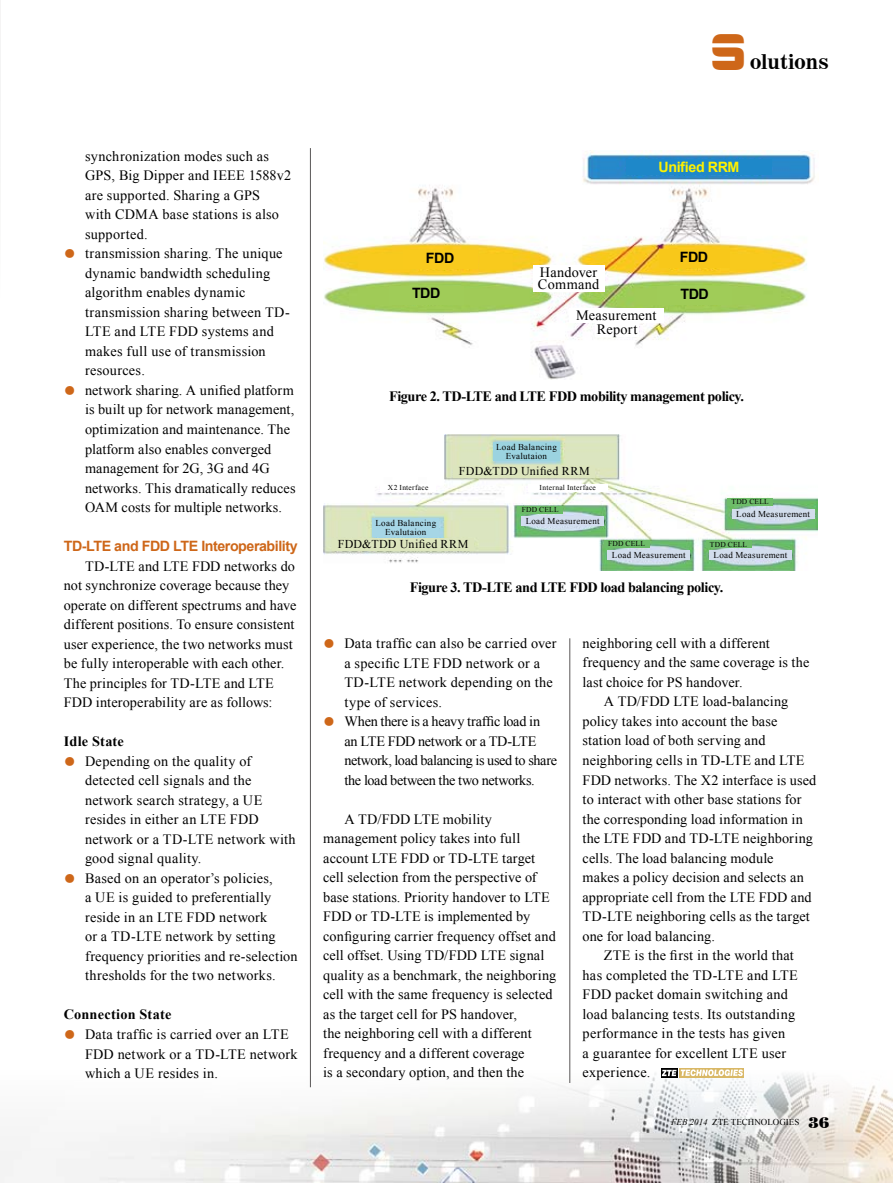
<style>
.page{position:relative;width:893px;height:1183px;background:#fff}
.page>*{position:absolute;margin:0;border:0;box-sizing:border-box;transform-origin:0 0}
.t1{font:700 21px "Century 725 BT";color:#000}
.t2{font:14.25px/19.5px "Times New Roman";letter-spacing:.01em;color:#000}
.t3{font:14.25px/19.5px "Times New Roman";letter-spacing:-.025em;color:#000}
.t4{font:700 14.25px "Times New Roman";letter-spacing:-.03em;color:#000}
.t5{font:700 14.25px "Arial";letter-spacing:-.03em;color:#ce6719}
.t6{font:700 14.25px "Times New Roman";letter-spacing:.015em;color:#000}
.t7{font:700 14.25px "Arial";letter-spacing:-.03em;color:#000}
.t8{font:700 14.25px "Arial";letter-spacing:-.03em;color:#fff100}
.t9{font:12px "Times New Roman";letter-spacing:.035em;color:#000}
.t10{font:9px/9px "Times New Roman";letter-spacing:.03em;color:#000;text-align:center}
.t11{font:9px "Times New Roman";color:#000}
.t12{font:7.5px "Times New Roman";letter-spacing:.03em;color:#000}
.s1{font-family:"ESP";font-weight:400;font-size:45px;color:#ce6719}
.s2{font-family:"Adobe Song Std";font-weight:300;font-size:12px;color:#ce6719}
.s3{font-style:italic}
.s4{font-family:"Century 725 BT";font-weight:900;font-size:15px}
</style>
<div class="page">
<img style="left:0;top:0;width:1px;height:101px">
<img style="left:0;top:1070px;width:893px;height:112px">
<img style="left:323px;top:150px;width:492px;height:229px">
<img style="left:323px;top:434px;width:494px;height:136px">
<hr style="left:310px;top:148px;width:1px;height:938px;background:#595757">
<hr style="left:570px;top:638px;width:1px;height:444px;background:#595757">
<div style="left:403px;top:250px;width:74px;height:18px;background:#f9ca1d"></div>
<div style="left:626px;top:159px;width:146px;height:15px;background:#1e88c9"></div>
<div style="left:389px;top:286px;width:74px;height:18px;background:#a0cc58"></div>
<div style="left:657px;top:286px;width:75px;height:19px;background:#a0cc58"></div>
<div style="left:659px;top:249px;width:70px;height:18px;background:#f8c81a"></div>
<div style="left:533px;top:265px;width:71px;height:26px;background:#fff"></div>
<div style="left:493px;top:442px;width:67px;height:18px;background:#9bd3e0"></div>
<div style="left:521px;top:516px;width:83px;height:9px;background:#d2ddef"></div>
<div style="left:608px;top:550px;width:82px;height:9px;background:#d2ddec"></div>
<div style="left:709px;top:550px;width:83px;height:9px;background:#d2ddec"></div>
<div style="left:732px;top:509px;width:82px;height:9px;background:#d2ddec"></div>
<div style="left:373px;top:518px;width:66px;height:18px;background:#a6d6e6"></div>
<div style="left:569px;top:308px;width:94px;height:15px;background:#fff"></div>
<div style="left:595px;top:322px;width:44px;height:14px;background:#fff"></div>
<div style="left:453px;top:465px;width:142px;height:12px;background:#dce5bd"></div>
<div style="left:332px;top:538px;width:142px;height:12px;background:#dce5bd"></div>
<div style="left:517px;top:505px;width:46px;height:8px;background:#6bbc68"></div>
<div style="left:604px;top:539px;width:45px;height:8px;background:#6dbc69"></div>
<div style="left:727px;top:498px;width:46px;height:7px;background:#6dbc69"></div>
<div style="left:706px;top:540px;width:45px;height:8px;background:#6dbc69"></div>
<div style="left:528px;top:483px;width:80px;height:8px;background:#fff"></div>
<div style="left:380px;top:483px;width:56px;height:8px;background:#fff"></div>
<svg style="left:680px;top:1068px;width:64px;height:9px"></svg>
<svg style="left:661px;top:1068px;width:16px;height:9px"></svg>
<svg style="left:662px;top:1069px;width:81px;height:6px"></svg>
<h1 class="t1" style="left:712px;top:48px;width:118px"><span class="s1">s</span>olutions</h1>
<p class="t2" style="left:85px;top:146px;width:208px">synchronization modes such as<br>GPS, Big Dipper and IEEE 1588v2 are supported. Sharing a GPS<br>with CDMA base stations is also supported.</p>
<p class="t2" style="left:85px;top:243px;width:206px;text-indent:-21px"><span class="s2">●</span> transmission sharing. The unique dynamic bandwidth scheduling algorithm enables dynamic transmission sharing between TD-<br>LTE and LTE FDD systems and makes full use of transmission resources.</p>
<p class="t2" style="left:85px;top:380px;width:212px;text-indent:-21px"><span class="s2">●</span> network sharing. A unified platform is built up for network management, optimization and maintenance. The platform also enables converged management for 2G, 3G and 4G networks. This dramatically reduces OAM costs for multiple networks.</p>
<p class="t5" style="left:64px;top:537px;width:235px">TD-LTE and FDD LTE Interoperability</p>
<p class="t2" style="left:64px;top:555px;width:234px;text-indent:21px">TD-LTE and LTE FDD networks do not synchronize coverage because they operate on different spectrums and have different positions. To ensure consistent user experience, the two networks must be fully interoperable with each other.<br>The principles for TD-LTE and LTE FDD interoperability are as follows:</p>
<p class="t6" style="left:64px;top:731px;width:62px">Idle State</p>
<p class="t2" style="left:85px;top:750px;width:212px;text-indent:-21px"><span class="s2">●</span> Depending on the quality of detected cell signals and the network search strategy, a UE resides in either an LTE FDD network or a TD-LTE network with good signal quality.</p>
<p class="t2" style="left:85px;top:867px;width:214px;text-indent:-21px"><span class="s2">●</span> Based on an operator’s policies,<br>a UE is guided to preferentially reside in an LTE FDD network<br>or a TD-LTE network by setting frequency priorities and re-selection thresholds for the two networks.</p>
<p class="t6" style="left:64px;top:1004px;width:109px">Connection State</p>
<p class="t2" style="left:85px;top:1023px;width:214px;text-indent:-21px"><span class="s2">●</span> Data traffic is carried over an LTE<br>FDD network or a TD-LTE network which a UE resides in.</p>
<p class="t7" style="left:426px;top:248px;width:30px">FDD</p>
<p class="t8" style="left:658px;top:157px;width:82px">Unified RRM</p>
<p class="t7" style="left:680px;top:247px;width:30px">FDD</p>
<p class="t2" style="left:538px;top:266px;width:63px;line-height:12px">Handover<br>Command</p>
<p class="t7" style="left:412px;top:284px;width:30px">TDD</p>
<p class="t7" style="left:680px;top:284px;width:30px">TDD</p>
<p class="t2" style="left:576px;top:308px;width:82px;line-height:13.8px;text-align:center">Measurement<br>Report</p>
<p class="t4" style="left:389px;top:386px;width:356px">Figure 2. TD-LTE and LTE FDD mobility management policy.</p>
<p class="t10" style="left:496px;top:442px;width:62px">Load Balancing<br>Evalutaion</p>
<p class="t9" style="left:459px;top:463px;width:132px">FDD&amp;TDD Unified RRM</p>
<p class="t12" style="left:388px;top:482px;width:42px">X2 Interface</p>
<p class="t12" style="left:540px;top:482px;width:58px">Internal Interface</p>
<p class="t10" style="left:375px;top:518px;width:62px">Load Balancing<br>Evalutaion</p>
<p class="t9" style="left:338px;top:536px;width:132px">FDD&amp;TDD Unified RRM</p>
<p class="t12" style="left:522px;top:504px;width:38px">FDD CELL</p>
<p class="t10" style="left:526px;top:516px;width:75px">Load Measurement</p>
<p class="t12" style="left:608px;top:538px;width:38px">FDD CELL</p>
<p class="t12" style="left:731px;top:496px;width:39px">TDD CELL</p>
<p class="t12" style="left:710px;top:539px;width:39px">TDD CELL</p>
<p class="t10" style="left:736px;top:508px;width:75px">Load Measurement</p>
<p class="t10" style="left:612px;top:550px;width:75px">Load Measurement</p>
<p class="t10" style="left:713px;top:550px;width:75px">Load Measurement</p>
<p class="t4" style="left:410px;top:577px;width:315px">Figure 3. TD-LTE and LTE FDD load balancing policy.</p>
<p class="t2" style="left:344px;top:633px;width:214px;text-indent:-21px"><span class="s2">●</span> Data traffic can also be carried over a specific LTE FDD network or a<br>TD-LTE network depending on the type of services.</p>
<p class="t3" style="left:344px;top:711px;width:214px;text-indent:-21px"><span class="s2">●</span> When there is a heavy traffic load in an LTE FDD network or a TD-LTE network, load balancing is used to share the load between the two networks.</p>
<p class="t2" style="left:323px;top:808px;width:235px;text-indent:21px">A TD/FDD LTE mobility management policy takes into full account LTE FDD or TD-LTE target cell selection from the perspective of base stations. Priority handover to LTE FDD or TD-LTE is implemented by configuring carrier frequency offset and cell offset. Using TD/FDD LTE signal quality as a benchmark, the neighboring cell with the same frequency is selected as the target cell for PS handover,<br>the neighboring cell with a different frequency and a different coverage<br>is a secondary option, and then the</p>
<p class="t2" style="left:583px;top:633px;width:228px">neighboring cell with a different frequency and the same coverage is the last choice for PS handover.</p>
<p class="t2" style="left:604px;top:691px;width:186px">A TD/FDD LTE load-balancing</p>
<p class="t2" style="left:583px;top:711px;width:196px">policy takes into account the base</p>
<p class="t2" style="left:583px;top:730px;width:184px">station load of both serving and</p>
<p class="t2" style="left:583px;top:750px;width:223px">neighboring cells in TD-LTE and LTE</p>
<p class="t2" style="left:583px;top:769px;width:235px">FDD networks. The X2 interface is used</p>
<p class="t2" style="left:583px;top:789px;width:220px">to interact with other base stations for</p>
<p class="t2" style="left:583px;top:808px;width:222px">the corresponding load information in</p>
<p class="t2" style="left:583px;top:828px;width:232px">the LTE FDD and TD-LTE neighboring</p>
<p class="t2" style="left:583px;top:847px;width:193px">cells. The load balancing module</p>
<p class="t2" style="left:583px;top:867px;width:223px">makes a policy decision and selects an</p>
<p class="t2" style="left:583px;top:886px;width:231px">appropriate cell from the LTE FDD and</p>
<p class="t2" style="left:583px;top:906px;width:229px">TD-LTE neighboring cells as the target</p>
<p class="t2" style="left:583px;top:925px;width:134px">one for load balancing.</p>
<p class="t2" style="left:604px;top:945px;width:192px">ZTE is the first in the world that</p>
<p class="t2" style="left:583px;top:964px;width:217px">has completed the TD-LTE and LTE</p>
<p class="t2" style="left:583px;top:984px;width:207px">FDD packet domain switching and</p>
<p class="t2" style="left:583px;top:1003px;width:214px">load balancing tests. Its outstanding</p>
<p class="t2" style="left:583px;top:1023px;width:204px">performance in the tests has given</p>
<p class="t2" style="left:583px;top:1042px;width:205px">a guarantee for excellent LTE user</p>
<p class="t2" style="left:583px;top:1062px;width:69px">experience.</p>
<p class="t11" style="left:671px;top:1115px;width:160px"><span class="s3">FEB 2014</span> ZTE TECHNOLOGIES <span class="s4">36</span></p>
</div>
